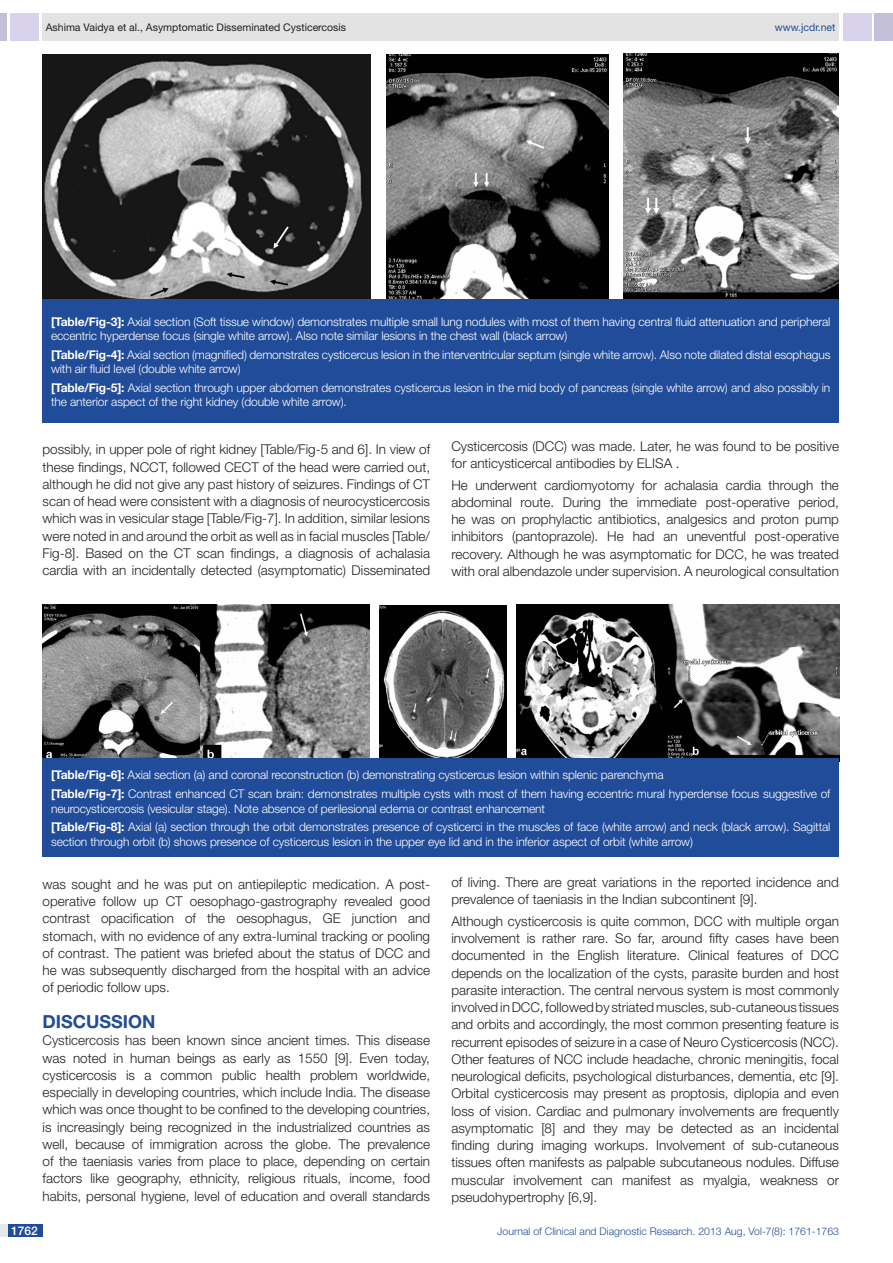
<style>
.page{position:relative;width:893px;height:1263px;background:#fff}
.page>*{position:absolute;margin:0;border:0;box-sizing:border-box;transform-origin:0 0}
.Level_1{font:700 18px "Helvetica Neue";color:#214c99}
.Body_text{font:300 13.5px/17.2px "Helvetica Neue";color:#231f20;text-align:justify}
.Table_text{font:300 12px/14.4px "Helvetica Neue";letter-spacing:-.01em;color:#fff}
.t1{font:500 12px "Helvetica Neue";color:#fff}
.t2{font:300 10.5px "Helvetica Neue";color:#214c99}
.Running_head{font:10.5px "Helvetica Neue";color:#231f20}
.Running_head-2{font:10.5px "Helvetica Neue";color:#214c99}
.s1{font-weight:700}
</style>
<div class="page">
<div style="left:0;top:13px;width:7px;height:28px;background:#c3bfd8"></div>
<div style="left:10px;top:13px;width:29px;height:28px;background:#d9d2ec"></div>
<div style="left:43px;top:13px;width:796px;height:28px;background:#e3e3e3"></div>
<div style="left:875px;top:13px;width:18px;height:28px;background:#c3bfd8"></div>
<div style="left:843px;top:13px;width:29px;height:28px;background:#d9d2ec"></div>
<div style="left:0;top:1224px;width:43px;height:13px;background:#e6e7e9"></div>
<div style="left:8px;top:1224px;width:35px;height:13px;background:#214c99"></div>
<img style="left:42px;top:54px;width:329px;height:248px">
<img style="left:387px;top:54px;width:222px;height:246px">
<img style="left:624px;top:53px;width:215px;height:247px">
<div style="left:43px;top:300px;width:796px;height:123px;background:#214c99"></div>
<img style="left:43px;top:605px;width:326px;height:154px">
<img style="left:379px;top:606px;width:128px;height:153px">
<img style="left:517px;top:605px;width:322px;height:154px">
<div style="left:43px;top:759px;width:796px;height:98px;background:#214c99"></div>
<p class="Running_head" style="left:46px;top:21px;width:302px">Ashima Vaidya et al., Asymptomatic Disseminated Cysticercosis</p>
<p class="Running_head-2" style="left:775px;top:21px;width:62px">www.jcdr.net</p>
<p class="Table_text" style="left:51px;top:314px;width:781px"><span class="s1">[Table/Fig-3]:</span> Axial section (Soft tissue window) demonstrates multiple small lung nodules with most of them having central fluid attenuation and peripheral eccentric hyperdense focus (single white arrow). Also note similar lesions in the chest wall (black arrow)</p>
<p class="Table_text" style="left:51px;top:347px;width:781px"><span class="s1">[Table/Fig-4]:</span> Axial section (magnified) demonstrates cysticercus lesion in the interventricular septum (single white arrow). Also note dilated distal esophagus with air fluid level (double white arrow)</p>
<p class="Table_text" style="left:51px;top:380px;width:781px"><span class="s1">[Table/Fig-5]:</span> Axial section through upper abdomen demonstrates cysticercus lesion in the mid body of pancreas (single white arrow) and also possibly in the anterior aspect of the right kidney (double white arrow).</p>
<p class="Body_text" style="left:43px;top:441px;width:389px">possibly, in upper pole of right kidney [Table/Fig-5 and 6]. In view of these findings, NCCT, followed CECT of the head were carried out, although he did not give any past history of seizures. Findings of CT scan of head were consistent with a diagnosis of neurocysticercosis which was in vesicular stage [Table/Fig-7]. In addition, similar lesions were noted in and around the orbit as well as in facial muscles [Table/ Fig-8]. Based on the CT scan findings, a diagnosis of achalasia cardia with an incidentally detected (asymptomatic) Disseminated</p>
<p class="Body_text" style="left:451px;top:437px;width:389px">Cysticercosis (DCC) was made. Later, he was found to be positive for anticysticercal antibodies by ELISA .</p>
<p class="Body_text" style="left:451px;top:476px;width:389px">He underwent cardiomyotomy for achalasia cardia through the abdominal route. During the immediate post-operative period, he was on prophylactic antibiotics, analgesics and proton pump inhibitors (pantoprazole). He had an uneventful post-operative recovery. Although he was asymptomatic for DCC, he was treated with oral albendazole under supervision. A neurological consultation</p>
<p class="Table_text" style="left:51px;top:768px;width:614px"><span class="s1">[Table/Fig-6]:</span> Axial section (a) and coronal reconstruction (b) demonstrating cysticercus lesion within splenic parenchyma</p>
<p class="Table_text" style="left:51px;top:786px;width:781px"><span class="s1">[Table/Fig-7]:</span> Contrast enhanced CT scan brain: demonstrates multiple cysts with most of them having eccentric mural hyperdense focus suggestive of neurocysticercosis (vesicular stage). Note absence of perilesional edema or contrast enhancement</p>
<p class="Table_text" style="left:51px;top:819px;width:781px"><span class="s1">[Table/Fig-8]:</span> Axial (a) section through the orbit demonstrates presence of cysticerci in the muscles of face (white arrow) and neck (black arrow). Sagittal section through orbit (b) shows presence of cysticercus lesion in the upper eye lid and in the inferior aspect of orbit (white arrow)</p>
<p class="Body_text" style="left:43px;top:875px;width:389px">was sought and he was put on antiepileptic medication. A post&shy;operative follow up CT oesophago-gastrography revealed good contrast opacification of the oesophagus, GE junction and stomach, with no evidence of any extra-luminal tracking or pooling of contrast. The patient was briefed about the status of DCC and he was subsequently discharged from the hospital with an advice of periodic follow ups.</p>
<p class="Level_1" style="left:43px;top:1010px;width:115px">Discussion</p>
<p class="Body_text" style="left:43px;top:1031px;width:389px">Cysticercosis has been known since ancient times. This disease was noted in human beings as early as 1550 [9]. Even today, cysticercosis is a common public health problem worldwide, especially in developing countries, which include India. The disease which was once thought to be confined to the developing countries, is increasingly being recognized in the industrialized countries as well, because of immigration across the globe. The prevalence of the taeniasis varies from place to place, depending on certain factors like geography, ethnicity, religious rituals, income, food habits, personal hygiene, level of education and overall standards</p>
<p class="Body_text" style="left:451px;top:873px;width:389px">of living. There are great variations in the reported incidence and prevalence of taeniasis in the Indian subcontinent [9].</p>
<p class="Body_text" style="left:451px;top:912px;width:389px">Although cysticercosis is quite common, DCC with multiple organ involvement is rather rare. So far, around fifty cases have been documented in the English literature. Clinical features of DCC depends on the localization of the cysts, parasite burden and host parasite interaction. The central nervous system is most commonly involved in DCC, followed by striated muscles, sub-cutaneous tissues and orbits and accordingly, the most common presenting feature is recurrent episodes of seizure in a case of Neuro Cysticercosis (NCC).<br>Other features of NCC include headache, chronic meningitis, focal neurological deficits, psychological disturbances, dementia, etc [9].<br>Orbital cysticercosis may present as proptosis, diplopia and even loss of vision. Cardiac and pulmonary involvements are frequently asymptomatic [8] and they may be detected as an incidental finding during imaging workups. Involvement of sub-cutaneous tissues often manifests as palpable subcutaneous nodules. Diffuse muscular involvement can manifest as myalgia, weakness or pseudohypertrophy [6,9].</p>
<p class="t1" style="left:11px;top:1223px;width:28px">1762</p>
<p class="t2" style="left:497px;top:1225px;width:343px">Journal of Clinical and Diagnostic Research. 2013 Aug, Vol-7(8): 1761-1763</p>
</div>
